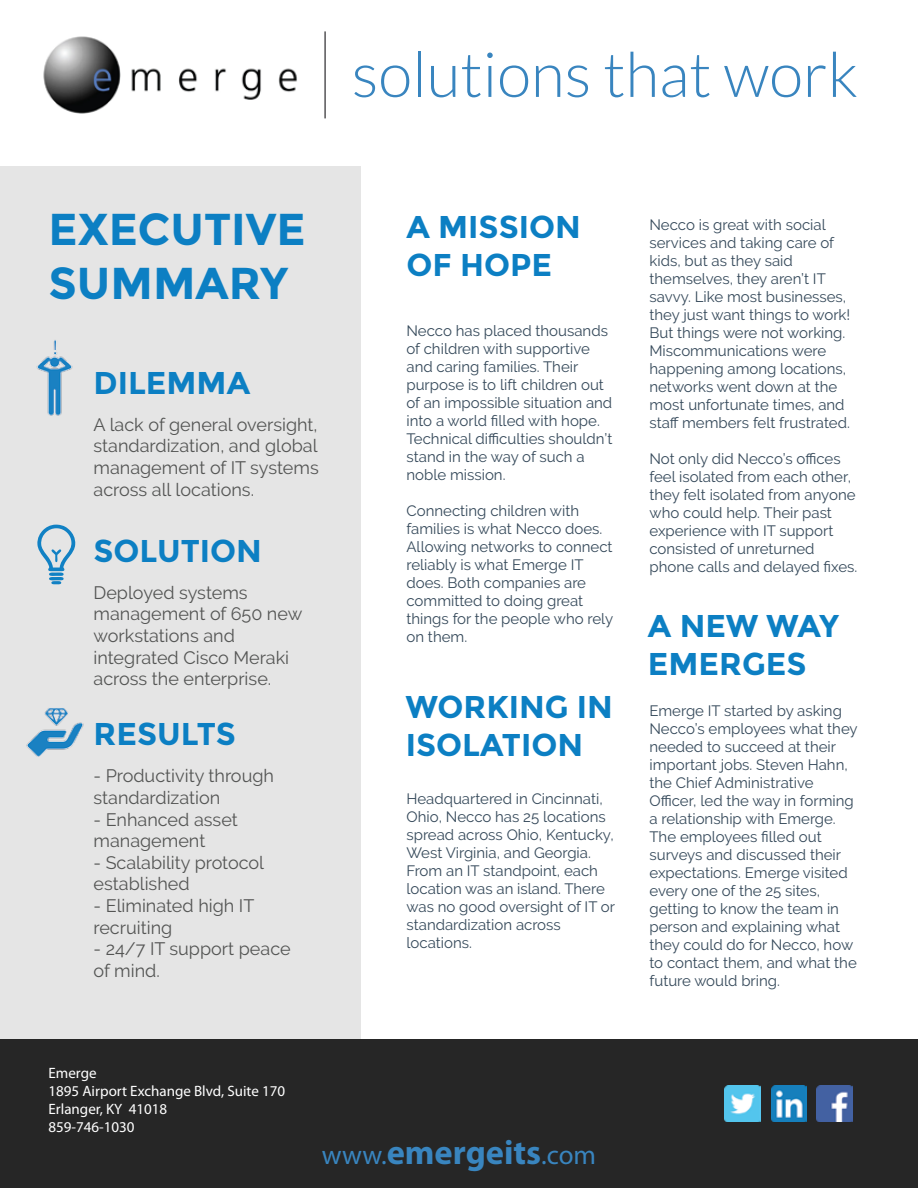
<style>
.page{position:relative;width:918px;height:1188px;background:#fff}
.page>*{position:absolute;margin:0;border:0;box-sizing:border-box;transform-origin:0 0}
.t1{font:300 62.25px "Lato";color:#3985bf}
.t2{font:700 44.55px/53.6px "Montserrat";color:#0c7fc3}
.t3{font:700 34.5px "Myriad Pro";color:#3985bf}
.t4{font:700 31.5px/37.8px "Montserrat";color:#0c7fc3}
.t5{font:18px/21.6px "Raleway";color:#545554}
.t6{font:15px/18px "Raleway";color:#35495a}
.t7{font:15px/18px "Myriad Pro";color:#fff}
.s1{font-weight:400;font-size:27px}
</style>
<div class="page">
<div style="left:0;top:166px;width:360px;height:874px;background:#e5e5e5"></div>
<img style="left:43px;top:36px;width:254px;height:78px">
<hr style="left:324px;top:31px;width:2px;height:87px;background:#414042">
<div style="left:0;top:1040px;width:918px;height:148px;background:#262626"></div>
<img style="left:725px;top:1086px;width:35px;height:35px">
<img style="left:816px;top:1086px;width:36px;height:35px">
<img style="left:771px;top:1086px;width:36px;height:35px">
<img style="left:26px;top:708px;width:58px;height:49px">
<svg style="left:37px;top:525px;width:39px;height:59px"></svg>
<img style="left:36px;top:340px;width:37px;height:76px">
<h1 class="t1" style="left:352px;top:41px;width:508px">solutions that work</h1>
<h2 class="t2" style="left:49px;top:203px;width:259px">EXECUTIVE<br>SUMMARY</h2>
<h3 class="t4" style="left:94px;top:364px;width:158px">DILEMMA</h3>
<p class="t5" style="left:94px;top:414px;width:227px;text-align:justify">A lack of general oversight, standardization, and global management of IT systems across all locations.</p>
<h3 class="t4" style="left:94px;top:532px;width:170px">SOLUTION</h3>
<p class="t5" style="left:94px;top:582px;width:210px">Deployed systems management of 650 new workstations and integrated Cisco Meraki across the enterprise.</p>
<h3 class="t4" style="left:94px;top:716px;width:144px">RESULTS</h3>
<p class="t5" style="left:94px;top:765px;width:182px">- Productivity through standardization</p>
<p class="t5" style="left:94px;top:808px;width:146px">- Enhanced asset management</p>
<p class="t5" style="left:94px;top:852px;width:172px">- Scalability protocol established</p>
<p class="t5" style="left:94px;top:895px;width:162px">- Eliminated high IT recruiting</p>
<p class="t5" style="left:94px;top:938px;width:199px">- 24/7 IT support peace of mind.</p>
<p class="t7" style="left:49px;top:1064px;width:238px">Emerge<br>1895 Airport Exchange Blvd, Suite 170<br>Erlanger, KY 41018<br>859-746-1030</p>
<h3 class="t4" style="left:406px;top:208px;width:176px">A MISSION<br>OF HOPE</h3>
<p class="t6" style="left:406px;top:322px;width:207px">Necco has placed thousands of children with supportive and caring families. Their purpose is to lift children out of an impossible situation and into a world filled with hope.<br>Technical difficulties shouldn’t stand in the way of such a noble mission.</p>
<p class="t6" style="left:406px;top:502px;width:208px">Connecting children with families is what Necco does.<br>Allowing networks to connect reliably is what Emerge IT does. Both companies are committed to doing great things for the people who rely on them.</p>
<h3 class="t4" style="left:406px;top:688px;width:209px">WORKING IN<br>ISOLATION</h3>
<p class="t6" style="left:406px;top:790px;width:210px">Headquartered in Cincinnati,<br>Ohio, Necco has 25 locations spread across Ohio, Kentucky,<br>West Virginia, and Georgia.<br>From an IT standpoint, each location was an island. There was no good oversight of IT or standardization across locations.</p>
<p class="t6" style="left:650px;top:216px;width:202px">Necco is great with social services and taking care of kids, but as they said themselves, they aren’t IT savvy. Like most businesses, they just want things to work!<br>But things were not working.<br>Miscommunications were happening among locations, networks went down at the most unfortunate times, and staff members felt frustrated.</p>
<p class="t6" style="left:650px;top:450px;width:209px">Not only did Necco’s offices feel isolated from each other, they felt isolated from anyone who could help. Their past experience with IT support consisted of unreturned phone calls and delayed fixes.</p>
<h3 class="t4" style="left:648px;top:607px;width:192px">A NEW WAY<br>EMERGES</h3>
<p class="t6" style="left:650px;top:702px;width:210px">Emerge IT started by asking<br>Necco’s employees what they needed to succeed at their important jobs. Steven Hahn, the Chief Administrative<br>Officer, led the way in forming a relationship with Emerge.<br>The employees filled out surveys and discussed their expectations. Emerge visited every one of the 25 sites, getting to know the team in person and explaining what they could do for Necco, how to contact them, and what the future would bring.</p>
<h3 class="t3" style="left:322px;top:1133px;width:276px"><span class="s1">www.</span>emergeits<span class="s1">.com</span></h3>
</div>
